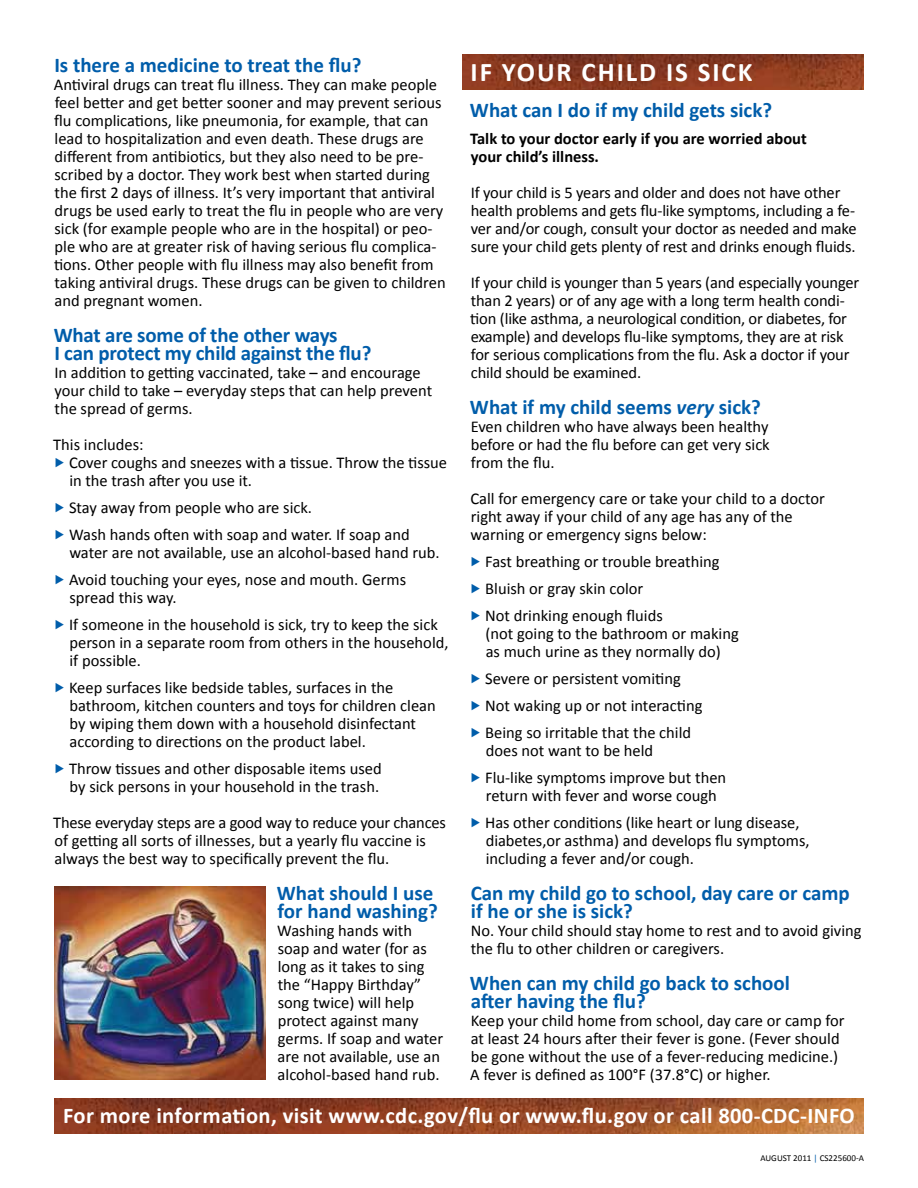
<style>
.page{position:relative;width:918px;height:1188px;background:#fff}
.page>*{position:absolute;margin:0;border:0;box-sizing:border-box;transform-origin:0 0}
.t1{font:700 27px "Calibri";letter-spacing:.07em;color:#fff}
.Title_Subhead{font:700 22.5px "Calibri";letter-spacing:.015em;color:#fff}
.t2{font:700 21px/18px "Calibri";color:#005daa}
.t3{font:16.5px/18px "Calibri";color:#000}
.t4{font:700 16.5px/18px "Calibri";color:#000}
.t5{font:9px "Calibri";color:#000}
.s1{font-style:italic}
.s2{color:#005daa}
</style>
<div class="page">
<img style="left:463px;top:54px;width:401px;height:36px">
<img style="left:54px;top:886px;width:212px;height:194px">
<img style="left:54px;top:1098px;width:810px;height:36px">
<p class="t2" style="left:54px;top:55px;width:309px">Is there a medicine to treat the flu?</p>
<p class="t3" style="left:54px;top:75px;width:393px">Antiviral drugs can treat flu illness. They can make people feel better and get better sooner and may prevent serious flu complications, like pneumonia, for example, that can lead to hospitalization and even death. These drugs are different from antibiotics, but they also need to be pre&shy;scribed by a doctor. They work best when started during the first 2 days of illness. It’s very important that antiviral drugs be used early to treat the flu in people who are very sick (for example people who are in the hospital) or peo&shy;ple who are at greater risk of having serious flu complica&shy;tions. Other people with flu illness may also benefit from taking antiviral drugs. These drugs can be given to children and pregnant women.</p>
<p class="t2" style="left:54px;top:325px;width:319px">What are some of the other ways<br>I can protect my child against the flu?</p>
<p class="t3" style="left:54px;top:363px;width:379px">In addition to getting vaccinated, take – and encourage your child to take – everyday steps that can help prevent the spread of germs.</p>
<p class="t3" style="left:53px;top:435px;width:92px">This includes:</p>
<p class="t3" style="left:69px;top:453px;width:380px">Cover coughs and sneezes with a tissue. Throw the tissue in the trash after you use it.</p>
<p class="t3" style="left:69px;top:498px;width:245px">Stay away from people who are sick.</p>
<p class="t3" style="left:69px;top:525px;width:372px">Wash hands often with soap and water. If soap and water are not available, use an alcohol-based hand rub.</p>
<p class="t3" style="left:69px;top:570px;width:339px">Avoid touching your eyes, nose and mouth. Germs spread this way.</p>
<p class="t3" style="left:69px;top:615px;width:381px">If someone in the household is sick, try to keep the sick person in a separate room from others in the household, if possible.</p>
<p class="t3" style="left:69px;top:678px;width:368px">Keep surfaces like bedside tables, surfaces in the bathroom, kitchen counters and toys for children clean by wiping them down with a household disinfectant according to directions on the product label.</p>
<p class="t3" style="left:69px;top:759px;width:314px">Throw tissues and other disposable items used by sick persons in your household in the trash.</p>
<p class="t3" style="left:53px;top:813px;width:394px">These everyday steps are a good way to reduce your chances of getting all sorts of illnesses, but a yearly flu vaccine is always the best way to specifically prevent the flu.</p>
<p class="t2" style="left:277px;top:883px;width:162px">What should I use for hand washing?</p>
<p class="t3" style="left:277px;top:921px;width:167px">Washing hands with soap and water (for as long as it takes to sing the “Happy Birthday” song twice) will help protect against many germs. If soap and water are not available, use an alcohol-based hand rub.</p>
<p class="t1" style="left:471px;top:55px;width:283px">IF YOUR CHILD IS SICK</p>
<p class="t2" style="left:470px;top:100px;width:304px">What can I do if my child gets sick?</p>
<p class="t4" style="left:470px;top:129px;width:338px">Talk to your doctor early if you are worried about your child’s illness.</p>
<p class="t3" style="left:471px;top:183px;width:387px">If your child is 5 years and older and does not have other health problems and gets flu-like symptoms, including a fe&shy;ver and/or cough, consult your doctor as needed and make sure your child gets plenty of rest and drinks enough fluids.</p>
<p class="t3" style="left:470px;top:273px;width:391px">If your child is younger than 5 years (and especially younger than 2 years) or of any age with a long term health condi&shy;tion (like asthma, a neurological condition, or diabetes, for example) and develops flu-like symptoms, they are at risk for serious complications from the flu. Ask a doctor if your child should be examined.</p>
<p class="t2" style="left:470px;top:397px;width:293px">What if my child seems <span class="s1">very</span> sick?</p>
<p class="t3" style="left:471px;top:417px;width:301px;text-align:justify">Even children who have always been healthy before or had the flu before can get very sick from the flu.</p>
<p class="t3" style="left:470px;top:489px;width:356px">Call for emergency care or take your child to a doctor right away if your child of any age has any of the warning or emergency signs below:</p>
<p class="t3" style="left:485px;top:552px;width:236px">Fast breathing or trouble breathing</p>
<p class="t3" style="left:485px;top:579px;width:160px">Bluish or gray skin color</p>
<p class="t3" style="left:485px;top:606px;width:255px">Not drinking enough fluids<br>(not going to the bathroom or making as much urine as they normally do)</p>
<p class="t3" style="left:485px;top:669px;width:197px">Severe or persistent vomiting</p>
<p class="t3" style="left:485px;top:696px;width:219px">Not waking up or not interacting</p>
<p class="t3" style="left:485px;top:723px;width:207px">Being so irritable that the child does not want to be held</p>
<p class="t3" style="left:485px;top:768px;width:243px">Flu-like symptoms improve but then return with fever and worse cough</p>
<p class="t3" style="left:485px;top:813px;width:326px">Has other conditions (like heart or lung disease, diabetes,or asthma) and develops flu symptoms, including a fever and/or cough.</p>
<p class="t2" style="left:471px;top:883px;width:380px">Can my child go to school, day care or camp if he or she is sick?</p>
<p class="t3" style="left:471px;top:921px;width:392px">No. Your child should stay home to rest and to avoid giving the flu to other children or caregivers.</p>
<p class="t2" style="left:470px;top:973px;width:322px">When can my child go back to school after having the flu?</p>
<p class="t3" style="left:470px;top:1011px;width:376px">Keep your child home from school, day care or camp for at least 24 hours after their fever is gone. (Fever should be gone without the use of a fever-reducing medicine.)<br>A fever is defined as 100°F (37.8°C) or higher.</p>
<p class="Title_Subhead" style="left:63px;top:1101px;width:793px">For more information, visit www.cdc.gov/flu or www.flu.gov or call 800-CDC-INFO</p>
<p class="t5" style="left:760px;top:1152px;width:105px">AUGUST 2011 <span class="s2">|</span> CS225600-A</p>
</div>
